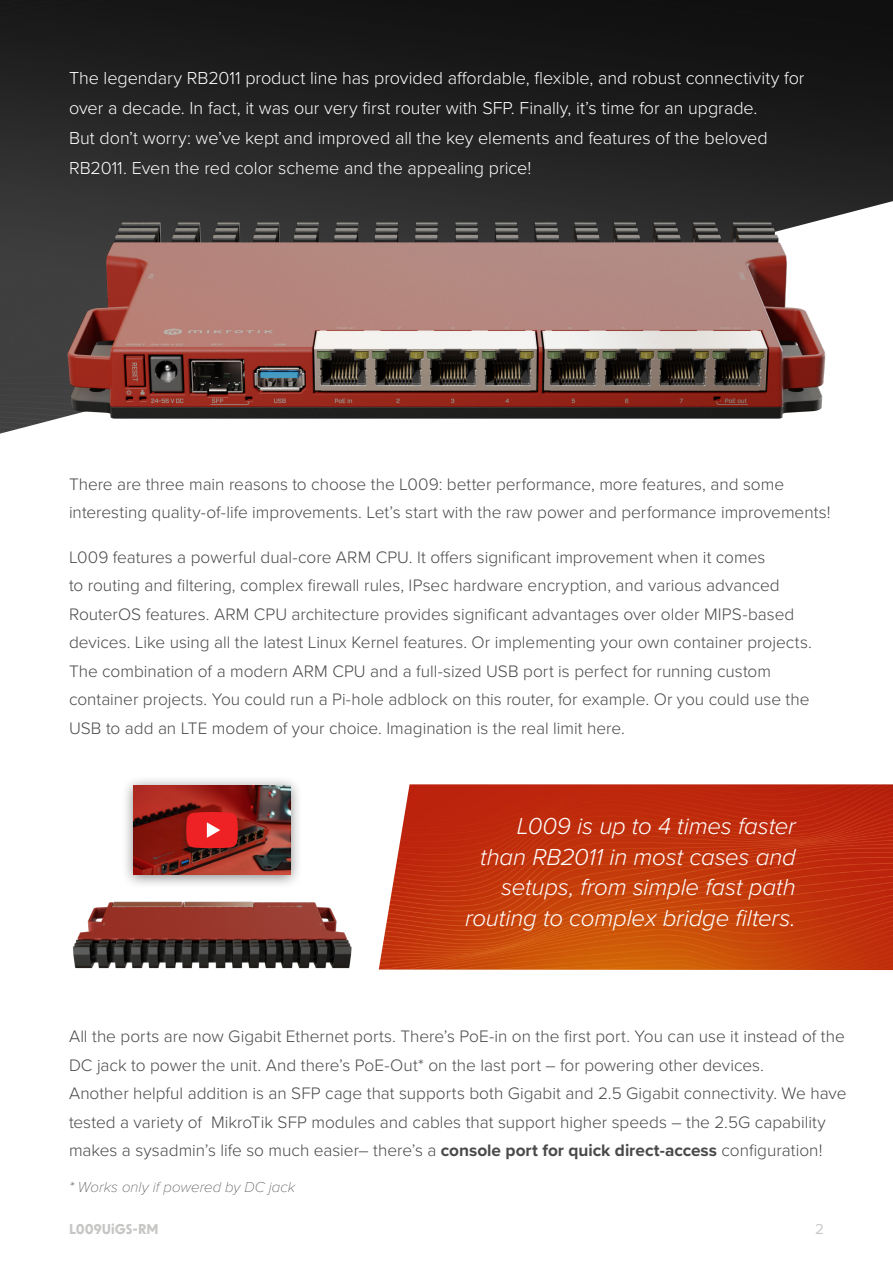
<style>
.page{position:relative;width:893px;height:1263px;background:#fff}
.page>*{position:absolute;margin:0;border:0;box-sizing:border-box;transform-origin:0 0}
.Teksts{font:italic 300 24px/30.5px "Proxima Nova";letter-spacing:-.005em;color:#fff;text-align:right}
.Teksts-2{font:300 18px/30px "Proxima Nova";letter-spacing:-.005em;color:#fff}
.Teksts-3{font:300 17.25px/28.5px "Proxima Nova";color:#494a4a}
.Teksts-4{font:300 17.25px/28.5px "Proxima Nova";color:#4a4a4b}
.Teksts-5{font:italic 100 15px "Proxima Nova";letter-spacing:.005em;color:#494a4a}
.t1{font:15px "Proxima Nova";color:#c7c8ca}
.t2{font:700 13.5px "New Order";color:#c6c6c5}
.s1{font-weight:700}
</style>
<div class="page">
<img style="left:0;top:0;width:893px;height:434px">
<img style="left:379px;top:784px;width:514px;height:186px">
<img style="left:46px;top:212px;width:803px;height:222px">
<img style="left:73px;top:901px;width:279px;height:68px">
<div style="left:121px;top:776px;width:182px;height:113px;background:#231f20;opacity:.55"></div>
<img style="left:133px;top:786px;width:158px;height:88px">
<div style="left:178px;top:809px;width:67px;height:51px;background:#231f20;opacity:.5"></div>
<svg style="left:186px;top:812px;width:52px;height:36px;background:#e62c2f"></svg>
<p class="Teksts-2" style="left:69px;top:62px;width:737px">The legendary RB2011 product line has provided affordable, flexible, and robust connectivity for over a decade. In fact, it was our very first router with SFP. Finally, it’s time for an upgrade.</p>
<p class="Teksts-2" style="left:69px;top:122px;width:700px">But don’t worry: we’ve kept and improved all the key elements and features of the beloved<br>RB2011. Even the red color scheme and the appealing price!</p>
<p class="Teksts-3" style="left:69px;top:469px;width:763px">There are three main reasons to choose the L009: better performance, more features, and some interesting quality-of-life improvements. Let’s start with the raw power and performance improvements!</p>
<p class="Teksts-3" style="left:69px;top:542px;width:744px">L009 features a powerful dual-core ARM CPU. It offers significant improvement when it comes<br>to routing and filtering, complex firewall rules, IPsec hardware encryption, and various advanced RouterOS features. ARM CPU architecture provides significant advantages over older MIPS-based devices. Like using all the latest Linux Kernel features. Or implementing your own container projects.<br>The combination of a modern ARM CPU and a full-sized USB port is perfect for running custom container projects. You could run a Pi-hole adblock on this router, for example. Or you could use the USB to add an LTE modem of your choice. Imagination is the real limit here.</p>
<p class="Teksts" style="left:517px;top:810px;width:281px">L009 is up to 4 times faster</p>
<p class="Teksts" style="left:465px;top:840px;width:332px">than RB2011 in most cases and setups, from simple fast path routing to complex bridge filters.</p>
<p class="Teksts-4" style="left:69px;top:1021px;width:777px">All the ports are now Gigabit Ethernet ports. There’s PoE-in on the first port. You can use it instead of the<br>DC jack to power the unit. And there’s PoE-Out* on the last port – for powering other devices.</p>
<p class="Teksts-4" style="left:69px;top:1078px;width:779px">Another helpful addition is an SFP cage that supports both Gigabit and 2.5 Gigabit connectivity. We have tested a variety of MikroTik SFP modules and cables that support higher speeds – the 2.5G capability makes a sysadmin’s life so much easier– there’s a <span class="s1">console port for quick direct-access</span> configuration!</p>
<p class="Teksts-5" style="left:69px;top:1176px;width:228px">* Works only if powered by DC jack</p>
<p class="t2" style="left:69px;top:1220px;width:91px">L009UiGS-RM</p>
<p class="t1" style="left:815px;top:1218px;width:10px">2</p>
</div>
